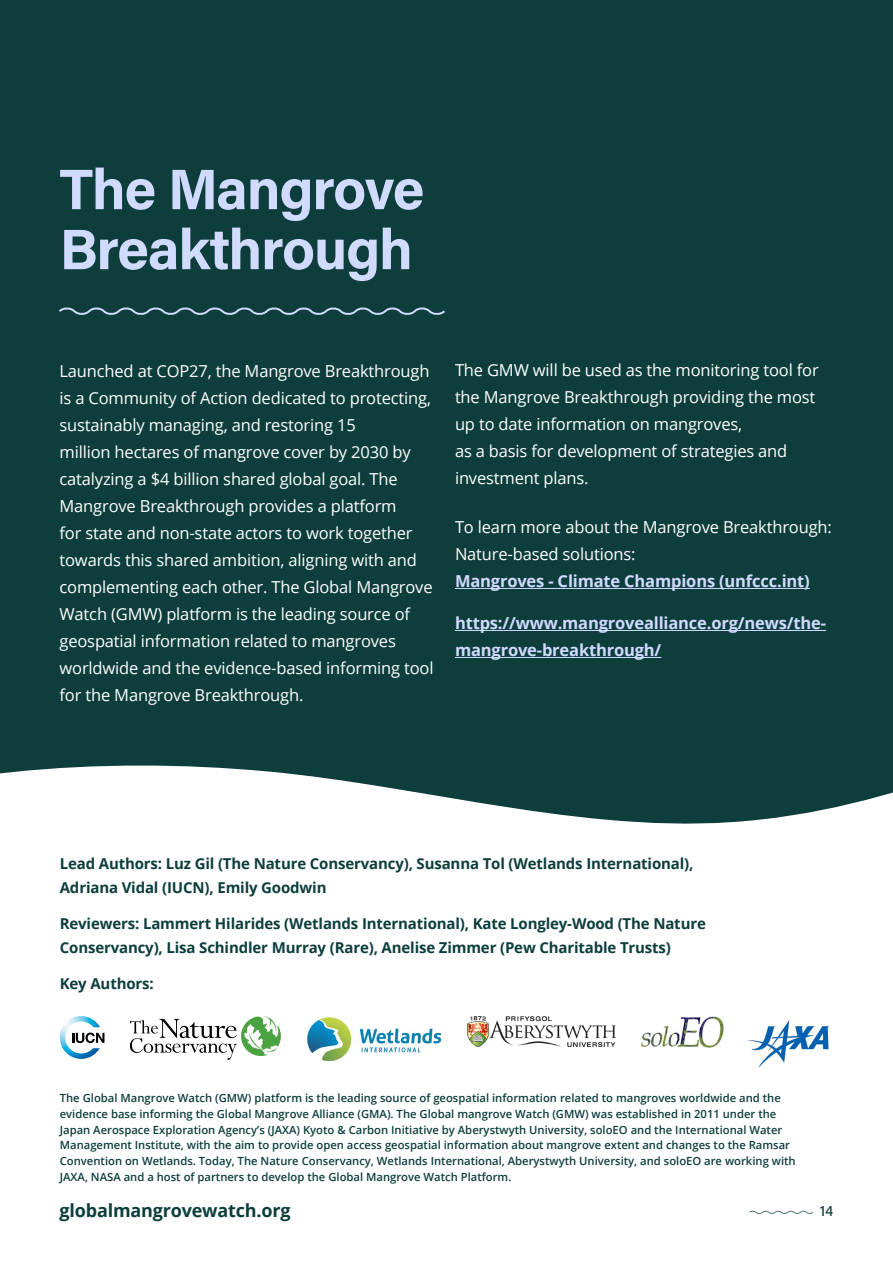
<style>
.page{position:relative;width:893px;height:1263px;background:#0d3e3c}
.page>*{position:absolute;margin:0;border:0;box-sizing:border-box;transform-origin:0 0}
.t1{font:700 57px/60px "Acumin Pro";letter-spacing:-.02em;color:#d1daff}
.t2{font:700 18px "Open Sans";letter-spacing:-.01em;color:#0d3e3c}
.t3{font:16.5px/27px "Open Sans";letter-spacing:-.01em;color:#fff}
.t4{font:700 16.5px/27px "Open Sans";letter-spacing:-.01em;color:#d1daff}
.t5{font:700 15px/24px "Open Sans";letter-spacing:-.01em;color:#0d3e3c}
.t6{font:500 15px "Acumin Pro";color:#0d3e3c}
.t7{font:600 11.25px/15.8px "Open Sans";color:#0d3e3c}
</style>
<div class="page">
<div style="left:0;top:769px;width:893px;height:494px;background:#fff"></div>
<img style="left:60px;top:1016px;width:40px;height:43px">
<svg style="left:72px;top:1032px;width:32px;height:11px"></svg>
<img style="left:467px;top:1016px;width:148px;height:30px">
<img style="left:640px;top:1016px;width:85px;height:32px">
<img style="left:747px;top:1016px;width:84px;height:51px">
<svg style="left:130px;top:1016px;width:150px;height:43px;background:#cbd6ca"></svg>
<img style="left:306px;top:1016px;width:136px;height:45px">
<svg style="left:59px;top:307px;width:386px;height:8px"></svg>
<hr style="left:455px;top:588px;width:355px;height:1px;background:#d1daff">
<hr style="left:455px;top:630px;width:371px;height:1px;background:#d1daff">
<hr style="left:455px;top:657px;width:206px;height:1px;background:#d1daff">
<svg style="left:748px;top:1210px;width:66px;height:5px"></svg>
<h1 class="t1" style="left:60px;top:157px;width:366px">The Mangrove<br>Breakthrough</h1>
<p class="t3" style="left:60px;top:357px;width:376px">Launched at COP27, the Mangrove Breakthrough is a Community of Action dedicated to protecting, sustainably managing, and restoring 15<br>million hectares of mangrove cover by 2030 by catalyzing a $4 billion shared global goal. The Mangrove Breakthrough provides a platform<br>for state and non-state actors to work together towards this shared ambition, aligning with and complementing each other. The Global Mangrove Watch (GMW) platform is the leading source of geospatial information related to mangroves worldwide and the evidence-based informing tool for the Mangrove Breakthrough.</p>
<p class="t3" style="left:455px;top:356px;width:365px">The GMW will be used as the monitoring tool for the Mangrove Breakthrough providing the most up to date information on mangroves,<br>as a basis for development of strategies and investment plans.</p>
<p class="t3" style="left:455px;top:513px;width:378px">To learn more about the Mangrove Breakthrough:<br>Nature-based solutions:</p>
<p class="t4" style="left:455px;top:567px;width:356px">Mangroves - Climate Champions (unfccc.int)</p>
<p class="t4" style="left:455px;top:609px;width:373px">https://www.mangrovealliance.org/news/the&shy;mangrove-breakthrough/</p>
<p class="t5" style="left:60px;top:851px;width:635px">Lead Authors: Luz Gil (The Nature Conservancy), Susanna Tol (Wetlands International),<br>Adriana Vidal (IUCN), Emily Goodwin</p>
<p class="t5" style="left:60px;top:911px;width:648px">Reviewers: Lammert Hilarides (Wetlands International), Kate Longley-Wood (The Nature<br>Conservancy), Lisa Schindler Murray (Rare), Anelise Zimmer (Pew Charitable Trusts)</p>
<p class="t5" style="left:60px;top:971px;width:96px">Key Authors:</p>
<p class="t7" style="left:60px;top:1090px;width:737px">The Global Mangrove Watch (GMW) platform is the leading source of geospatial information related to mangroves worldwide and the evidence base informing the Global Mangrove Alliance (GMA). The Global mangrove Watch (GMW) was established in 2011 under the Japan Aerospace Exploration Agency’s (JAXA) Kyoto &amp; Carbon Initiative by Aberystwyth University, soloEO and the International Water Management Institute, with the aim to provide open access geospatial information about mangrove extent and changes to the Ramsar Convention on Wetlands. Today, The Nature Conservancy, Wetlands International, Aberystwyth University, and soloEO are working with JAXA, NASA and a host of partners to develop the Global Mangrove Watch Platform.</p>
<p class="t2" style="left:60px;top:1198px;width:233px">globalmangrovewatch.org</p>
<p class="t6" style="left:820px;top:1200px;width:15px">14</p>
</div>
